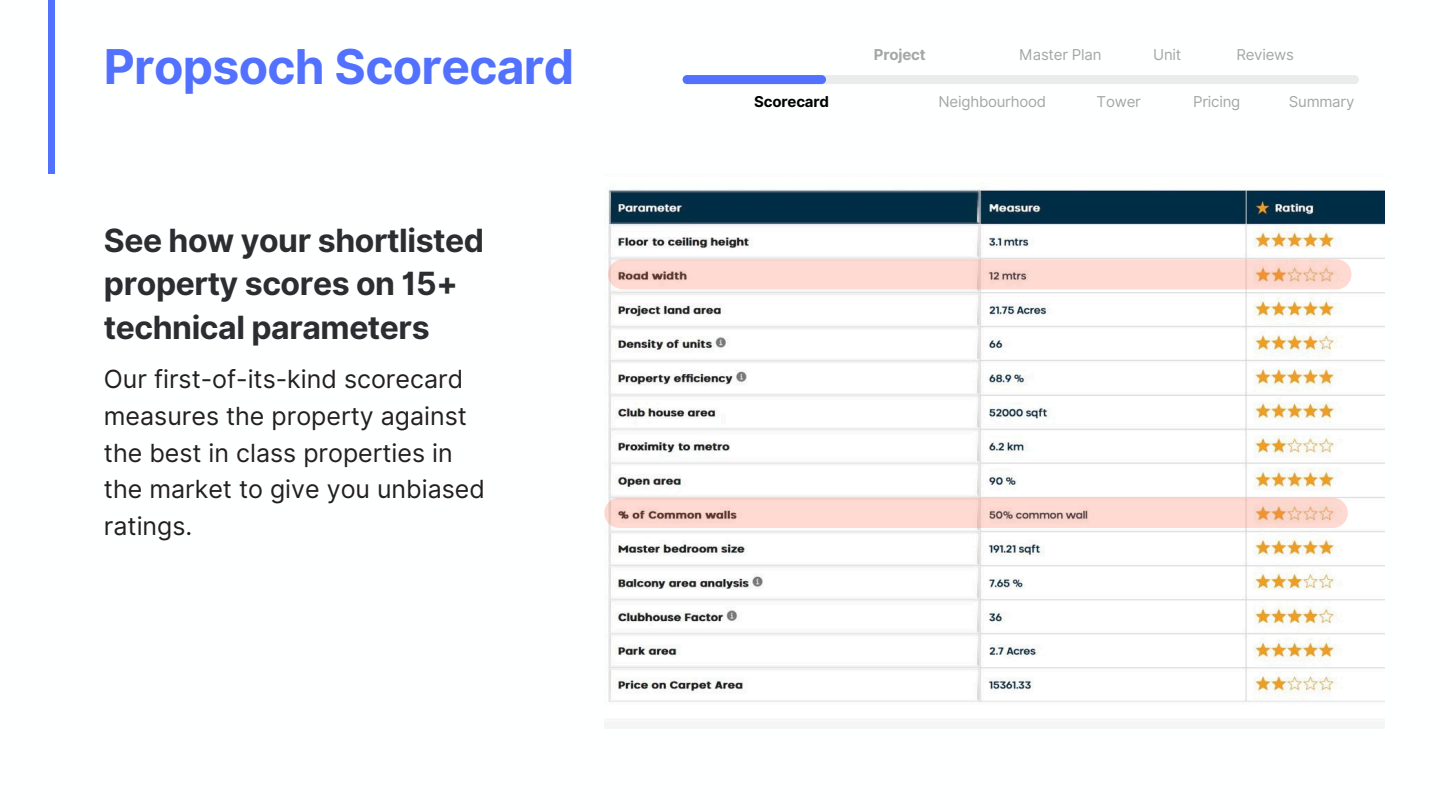
<style>
.page{position:relative;width:1440px;height:810px;background:#fff}
.page>*{position:absolute;margin:0;border:0;box-sizing:border-box;transform-origin:0 0}
.t1{font:700 48px "Inter";letter-spacing:-.015em;color:#5271ff}
.t2{font:700 32px/43.5px "Inter";letter-spacing:-.015em;color:#2c2d30}
.t3{font:25px/36.8px "Inter";color:#231f20}
.t4{font:15px "Inter";letter-spacing:-.015em;color:#a6a6a6}
.t5{font:700 15px "Inter";letter-spacing:-.015em;color:#000}
.t6{font:700 15px "Inter";letter-spacing:-.015em;color:#a6a6a6}
</style>
<div class="page">
<div style="left:48px;top:0;width:7px;height:174px;background:#5271ff"></div>
<img style="left:608px;top:182px;width:776px;height:520px">
<svg style="left:608px;top:259px;width:743px;height:30px;background:#f9d5cd"></svg>
<svg style="left:604px;top:498px;width:744px;height:30px;background:#f6d2c9"></svg>
<svg style="left:683px;top:75px;width:676px;height:9px;background:#cbd1ef"></svg>
<h4 class="t1" style="left:104px;top:38px;width:472px">Propsoch Scorecard</h4>
<p class="t2" style="left:104px;top:219px;width:382px">See how your shortlisted property scores on 15+ technical parameters</p>
<p class="t3" style="left:104px;top:361px;width:383px">Our first-of-its-kind scorecard measures the property against the best in class properties in the market to give you unbiased ratings.</p>
<p class="t5" style="left:754px;top:92px;width:76px">Scorecard</p>
<h4 class="t6" style="left:874px;top:45px;width:53px">Project</h4>
<p class="t4" style="left:1019px;top:45px;width:84px">Master Plan</p>
<p class="t4" style="left:1097px;top:92px;width:46px">Tower</p>
<p class="t4" style="left:1193px;top:92px;width:49px">Pricing</p>
<p class="t4" style="left:1289px;top:92px;width:67px">Summary</p>
<h2 class="t4" style="left:1153px;top:45px;width:30px">Unit</h2>
<h3 class="t4" style="left:1236px;top:45px;width:59px">Reviews</h3>
<p class="t4" style="left:939px;top:92px;width:109px">Neighbourhood</p>
</div>
